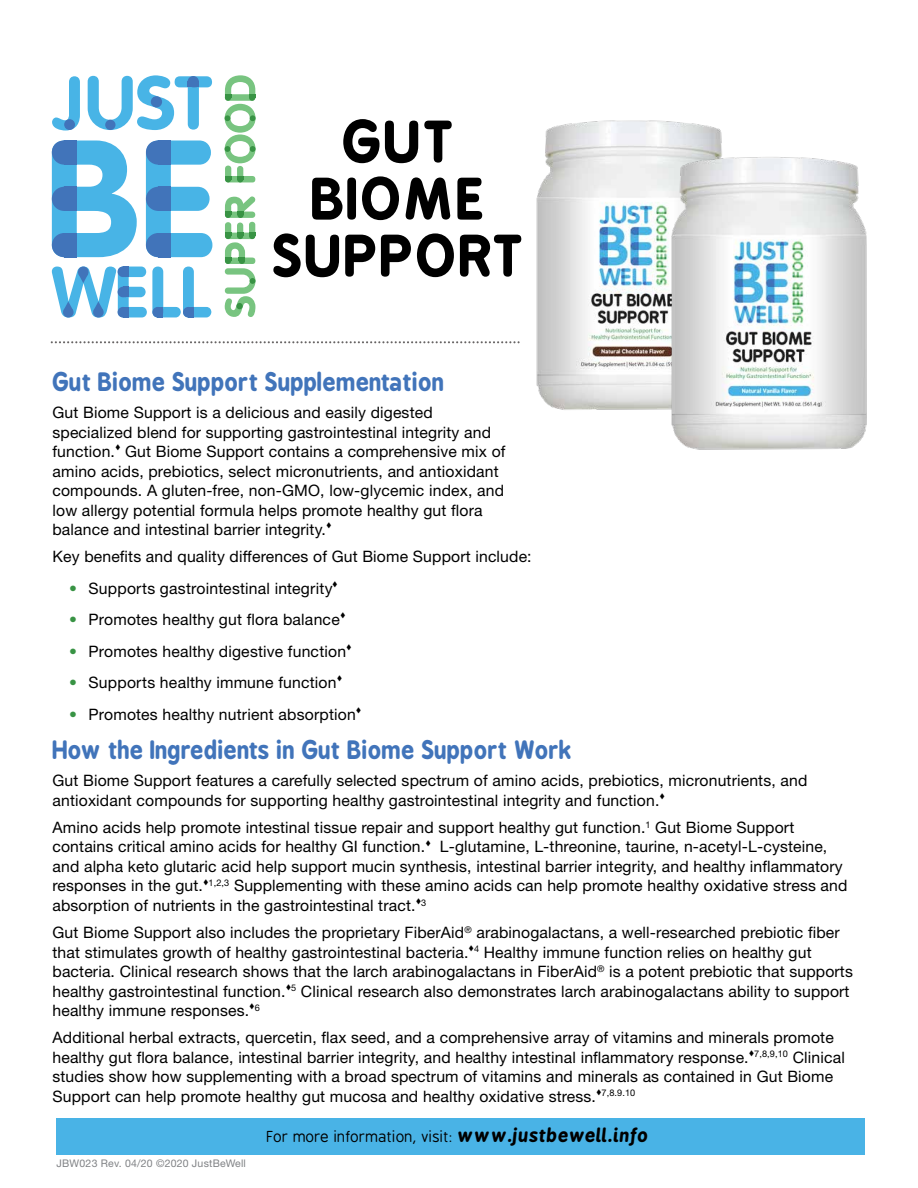
<style>
.page{position:relative;width:918px;height:1188px;background:#fff}
.page>*{position:absolute;margin:0;border:0;box-sizing:border-box;transform-origin:0 0}
.t1{font:700 54px/57px "B Preplay";letter-spacing:.05em;color:#000;text-align:center}
.t2{font:700 24px "B Preplay";letter-spacing:.015em;color:#4174ba;scale:.95 1}
.t3{font:15.75px/19.5px "Helvetica Neue LT Std";letter-spacing:.01em;color:#000}
.t4{font:15px "B Preplay";color:#000}
.t5{font:10.5px "Helvetica Neue LT Std";letter-spacing:.02em;color:#808285}
.s1{color:#389344}
.s2{font-weight:700;font-style:italic;font-size:18px}
</style>
<div class="page">
<img style="left:536px;top:120px;width:186px;height:290px">
<img style="left:666px;top:149px;width:201px;height:301px">
<svg style="left:51px;top:341px;width:469px;height:2px"></svg>
<svg style="left:52px;top:141px;width:85px;height:116px"></svg>
<svg style="left:146px;top:141px;width:66px;height:116px"></svg>
<svg style="left:52px;top:76px;width:28px;height:55px"></svg>
<svg style="left:88px;top:75px;width:124px;height:55px"></svg>
<div style="left:64px;top:119px;width:11px;height:11px;background:#4174ba;border-radius:50%"></div>
<div style="left:105px;top:120px;width:11px;height:10px;background:#4174ba;border-radius:50%"></div>
<div style="left:151px;top:96px;width:11px;height:11px;background:#4174ba;border-radius:50%"></div>
<div style="left:64px;top:233px;width:13px;height:24px;background:#4174ba"></div>
<div style="left:52px;top:233px;width:25px;height:24px;background:#4174ba;border-radius:50%"></div>
<div style="left:64px;top:187px;width:13px;height:24px;background:#4174ba"></div>
<div style="left:52px;top:187px;width:25px;height:24px;background:#4174ba;border-radius:50%"></div>
<div style="left:64px;top:141px;width:13px;height:24px;background:#4174ba"></div>
<div style="left:52px;top:141px;width:25px;height:24px;background:#4174ba;border-radius:50%"></div>
<div style="left:158px;top:233px;width:13px;height:24px;background:#4174ba"></div>
<div style="left:146px;top:233px;width:25px;height:24px;background:#4174ba;border-radius:50%"></div>
<div style="left:158px;top:187px;width:13px;height:24px;background:#4174ba"></div>
<div style="left:146px;top:187px;width:25px;height:24px;background:#4174ba;border-radius:50%"></div>
<div style="left:158px;top:141px;width:13px;height:24px;background:#4174ba"></div>
<div style="left:146px;top:141px;width:25px;height:24px;background:#4174ba;border-radius:50%"></div>
<svg style="left:52px;top:267px;width:159px;height:50px"></svg>
<div style="left:188px;top:82px;width:11px;height:5px;background:#4174ba"></div>
<div style="left:188px;top:76px;width:11px;height:11px;background:#4174ba;border-radius:50%"></div>
<svg style="left:225px;top:196px;width:31px;height:121px"></svg>
<svg style="left:225px;top:75px;width:31px;height:107px"></svg>
<div style="left:249px;top:94px;width:6px;height:7px;background:#389344;border-radius:50%"></div>
<div style="left:56px;top:1118px;width:809px;height:37px;background:#49b3e6"></div>
<h1 class="t1" style="left:273px;top:114px;width:250px">GUT<br>BIOME<br>SUPPORT</h1>
<h2 class="t2" style="left:52px;top:367px;width:414px">Gut Biome Support Supplementation</h2>
<p class="t3" style="left:52px;top:402px;width:455px">Gut Biome Support is a delicious and easily digested specialized blend for supporting gastrointestinal integrity and function.▼ Gut Biome Support contains a comprehensive mix of amino acids, prebiotics, select micronutrients, and antioxidant compounds. A gluten-free, non-GMO, low-glycemic index, and low allergy potential formula helps promote healthy gut flora balance and intestinal barrier integrity.▼</p>
<p class="t3" style="left:52px;top:547px;width:481px">Key benefits and quality differences of Gut Biome Support include:</p>
<p class="t3" style="left:69px;top:578px;width:270px"><span class="s1">•</span> Supports gastrointestinal integrity▼</p>
<p class="t3" style="left:69px;top:610px;width:278px"><span class="s1">•</span> Promotes healthy gut flora balance▼</p>
<p class="t3" style="left:69px;top:641px;width:284px"><span class="s1">•</span> Promotes healthy digestive function▼</p>
<p class="t3" style="left:69px;top:673px;width:275px"><span class="s1">•</span> Supports healthy immune function▼</p>
<p class="t3" style="left:69px;top:704px;width:294px"><span class="s1">•</span> Promotes healthy nutrient absorption▼</p>
<h2 class="t2" style="left:52px;top:736px;width:549px">How the Ingredients in Gut Biome Support Work</h2>
<p class="t3" style="left:52px;top:771px;width:756px">Gut Biome Support features a carefully selected spectrum of amino acids, prebiotics, micronutrients, and antioxidant compounds for supporting healthy gastrointestinal integrity and function.▼</p>
<p class="t3" style="left:52px;top:817px;width:796px">Amino acids help promote intestinal tissue repair and support healthy gut function.<sup>1</sup> Gut Biome Support contains critical amino acids for healthy GI function.▼ L-glutamine, L-threonine, taurine, n-acetyl-L-cysteine, and alpha keto glutaric acid help support mucin synthesis, intestinal barrier integrity, and healthy inflammatory responses in the gut.▼<sup>1,2,3</sup> Supplementing with these amino acids can help promote healthy oxidative stress and absorption of nutrients in the gastrointestinal tract.▼<sup>3</sup></p>
<p class="t3" style="left:52px;top:922px;width:802px">Gut Biome Support also includes the proprietary FiberAid<sup>®</sup> arabinogalactans, a well-researched prebiotic fiber that stimulates growth of healthy gastrointestinal bacteria.▼<sup>4</sup> Healthy immune function relies on healthy gut bacteria. Clinical research shows that the larch arabinogalactans in FiberAid<sup>®</sup> is a potent prebiotic that supports healthy gastrointestinal function.▼<sup>5</sup> Clinical research also demonstrates larch arabinogalactans ability to support healthy immune responses.▼<sup>6</sup></p>
<p class="t3" style="left:52px;top:1028px;width:794px">Additional herbal extracts, quercetin, flax seed, and a comprehensive array of vitamins and minerals promote healthy gut flora balance, intestinal barrier integrity, and healthy intestinal inflammatory response.▼<sup>7,8,9,10</sup> Clinical studies show how supplementing with a broad spectrum of vitamins and minerals as contained in Gut Biome Support can help promote healthy gut mucosa and healthy oxidative stress.▼<sup>7,8.9.10</sup></p>
<p class="t5" style="left:57px;top:1157px;width:191px">JBW023 Rev. 04/20 ©2020 JustBeWell</p>
<p class="t4" style="left:267px;top:1128px;width:383px">For more information, visit: <span class="s2">www.justbewell.info</span></p>
</div>
